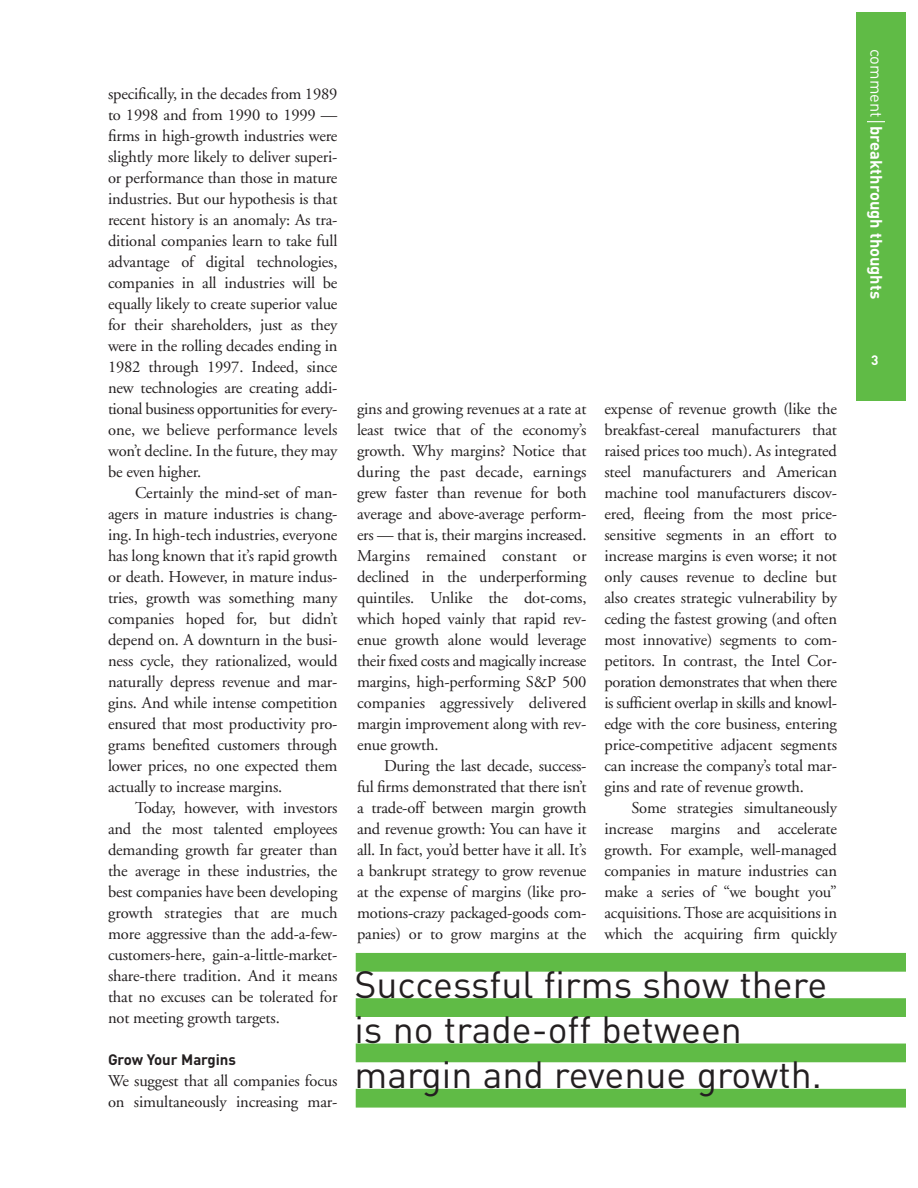
<style>
.page{position:relative;width:918px;height:1188px;background:#fff}
.page>*{position:absolute;margin:0;border:0;box-sizing:border-box;transform-origin:0 0}
.t1{font:37.5px/45.3px "DIN";color:#231f20}
.t2{font:16.5px/21px "Adobe Garamond";letter-spacing:-.01em;color:#231f20;text-align:justify}
.t3{font:700 16.5px "DIN";color:#fff}
.t4{font:700 15px "DIN";letter-spacing:-.005em;color:#231f20}
.t5{font:700 13.5px "DIN";color:#fff}
.s1{font-weight:400}
</style>
<div class="page">
<div style="left:356px;top:953px;width:550px;height:19px;background:#60bb46"></div>
<div style="left:356px;top:998px;width:550px;height:19px;background:#60bb46"></div>
<div style="left:356px;top:1044px;width:550px;height:18px;background:#60bb46"></div>
<div style="left:356px;top:1089px;width:550px;height:19px;background:#60bb46"></div>
<div style="left:856px;top:12px;width:50px;height:388px;background:#60bb46"></div>
<svg style="left:867px;top:121px;width:18px;height:1px"></svg>
<p class="t2" style="left:108px;top:85px;width:231px">specifically, in the decades from 1989 to 1998 and from 1990 to 1999 — firms in high-growth industries were slightly more likely to deliver superi&shy;or performance than those in mature industries. But our hypothesis is that recent history is an anomaly: As tra&shy;ditional companies learn to take full advantage of digital technologies, companies in all industries will be equally likely to create superior value for their shareholders, just as they were in the rolling decades ending in 1982 through 1997. Indeed, since new technologies are creating addi&shy;tional business opportunities for every&shy;one, we believe performance levels won’t decline. In the future, they may be even higher.</p>
<p class="t2" style="left:108px;top:484px;width:231px;text-indent:27px">Certainly the mind-set of man&shy;agers in mature industries is chang&shy;ing. In high-tech industries, everyone has long known that it’s rapid growth or death. However, in mature indus&shy;tries, growth was something many companies hoped for, but didn’t depend on. A downturn in the busi&shy;ness cycle, they rationalized, would naturally depress revenue and mar&shy;gins. And while intense competition ensured that most productivity pro&shy;grams benefited customers through lower prices, no one expected them actually to increase margins.</p>
<p class="t2" style="left:108px;top:799px;width:231px;text-indent:27px">Today, however, with investors and the most talented employees demanding growth far greater than the average in these industries, the best companies have been developing growth strategies that are much more aggressive than the add-a-few&shy;customers-here, gain-a-little-market&shy;share-there tradition. And it means that no excuses can be tolerated for not meeting growth targets.</p>
<p class="t4" style="left:108px;top:1054px;width:129px">Grow Your Margins</p>
<p class="t2" style="left:108px;top:1072px;width:231px">We suggest that all companies focus on simultaneously increasing mar-</p>
<p class="t2" style="left:604px;top:400px;width:234px">expense of revenue growth (like the breakfast-cereal manufacturers that raised prices too much). As integrated steel manufacturers and American machine tool manufacturers discov&shy;ered, fleeing from the most price&shy;sensitive segments in an effort to increase margins is even worse; it not only causes revenue to decline but also creates strategic vulnerability by ceding the fastest growing (and often most innovative) segments to com&shy;petitors. In contrast, the Intel Cor&shy;poration demonstrates that when there is sufficient overlap in skills and knowl&shy;edge with the core business, entering price-competitive adjacent segments can increase the company’s total mar&shy;gins and rate of revenue growth.</p>
<p class="t2" style="left:604px;top:799px;width:234px;text-indent:27px">Some strategies simultaneously increase margins and accelerate growth. For example, well-managed companies in mature industries can make a series of “we bought you” acquisitions. Those are acquisitions in which the acquiring firm quickly</p>
<h1 class="t1" style="left:354px;top:965px;width:474px">Successful firms show there is no trade-off between margin and revenue growth.</h1>
<p class="t2" style="left:357px;top:400px;width:231px">gins and growing revenues at a rate at least twice that of the economy’s growth. Why margins? Notice that during the past decade, earnings grew faster than revenue for both average and above-average perform&shy;ers — that is, their margins increased.<br>Margins remained constant or declined in the underperforming quintiles. Unlike the dot-coms, which hoped vainly that rapid rev&shy;enue growth alone would leverage their fixed costs and magically increase margins, high-performing S&amp;P 500 companies aggressively delivered margin improvement along with rev&shy;enue growth.</p>
<p class="t2" style="left:357px;top:757px;width:231px;text-indent:27px">During the last decade, success&shy;ful firms demonstrated that there isn’t a trade-off between margin growth and revenue growth: You can have it all. In fact, you’d better have it all. It’s a bankrupt strategy to grow revenue at the expense of margins (like pro&shy;motions-crazy packaged-goods com&shy;panies) or to grow margins at the</p>
<p class="t3" style="left:882px;top:49px;width:252px;rotate:90deg"><span class="s1">comment</span> breakthrough thoughts</p>
<p class="t5" style="left:871px;top:355px;width:9px">3</p>
</div>
